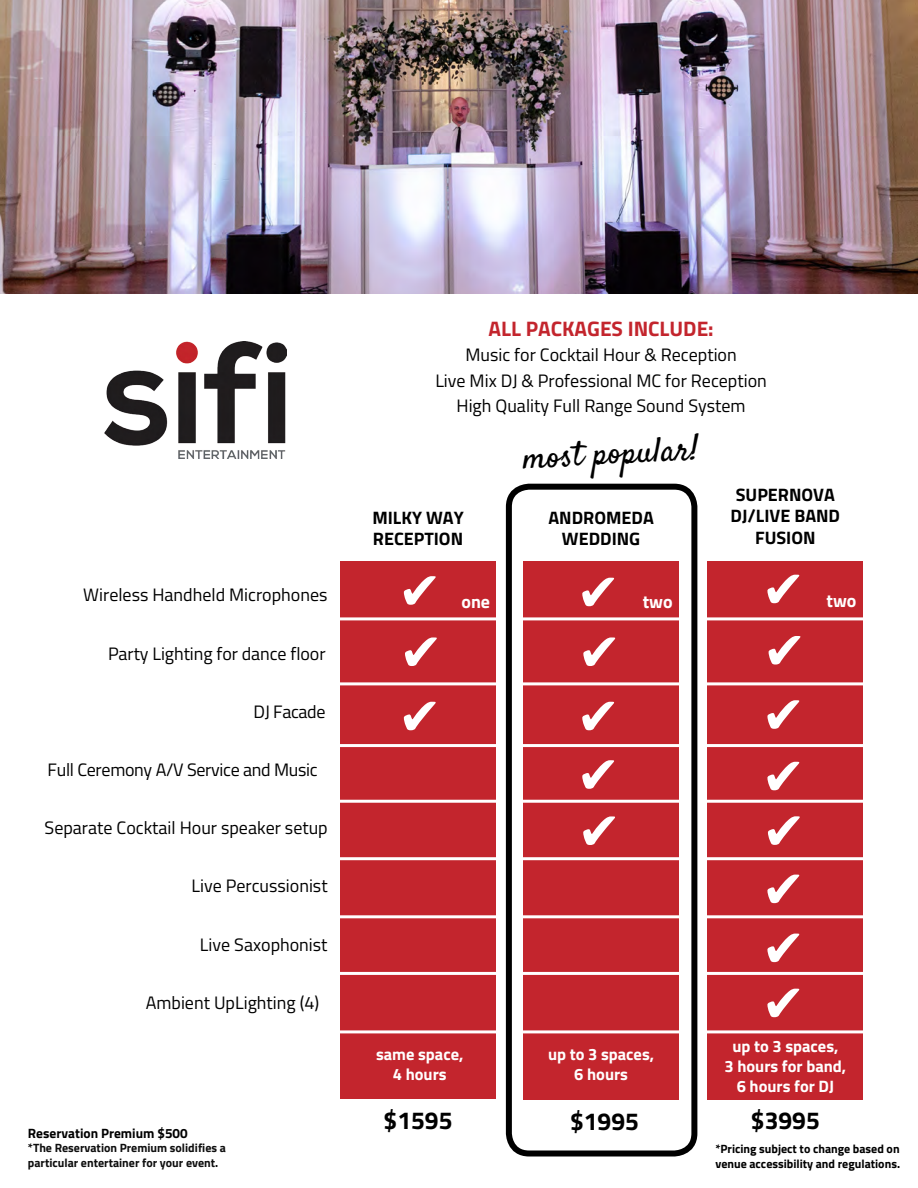
<style>
.page{position:relative;width:918px;height:1188px;background:#fff}
.page>*{position:absolute;margin:0;border:0;box-sizing:border-box;transform-origin:0 0}
.t1{font:700 60px/57.3px "Menlo";color:#fff}
.t2{font:34.5px "Satisfy";color:#000}
.t3{font:700 24.6px "Titillium Web";color:#000}
.t4{font:700 21px "Titillium Web";color:#c3252d}
.t5{font:18px/25.5px "Titillium Web";color:#000;text-align:center}
.t6{font:700 18px/21.6px "Titillium Web";color:#000;text-align:center}
.t7{font:700 18px "Titillium Web";color:#fff}
.t8{font:18px "Titillium Web";letter-spacing:-.02em;color:#000}
.t9{font:700 16.5px/19.8px "Titillium Web";color:#fff;text-align:center}
.t10{font:700 13.5px "Titillium Web";color:#000}
.t11{font:700 12px/14.4px "Titillium Web";color:#0e0e0e}
.t12{font:700 12px/14.4px "Titillium Web";color:#000}
.s1{font-family:"Menlo";font-size:60px}
.s2{font-style:inherit}
</style>
<div class="page">
<div style="left:340px;top:561px;width:156px;height:538px;background:#c3252d"></div>
<div style="left:523px;top:561px;width:156px;height:538px;background:#c3252d"></div>
<div style="left:708px;top:561px;width:155px;height:538px;background:#c3252d"></div>
<hr style="left:259px;top:617px;width:606px;height:3px;background:#fff">
<hr style="left:269px;top:682px;width:605px;height:3px;background:#fff">
<hr style="left:266px;top:972px;width:606px;height:3px;background:#fff">
<hr style="left:263px;top:800px;width:606px;height:3px;background:#fff">
<hr style="left:264px;top:857px;width:606px;height:3px;background:#fff">
<hr style="left:268px;top:915px;width:606px;height:3px;background:#fff">
<img style="left:105px;top:341px;width:182px;height:118px">
<hr style="left:258px;top:744px;width:606px;height:3px;background:#fff">
<hr style="left:327px;top:1030px;width:545px;height:3px;background:#fff">
<div style="left:506px;top:484px;width:191px;height:672px;border:6px solid #000;border-radius:20px"></div>
<img style="left:1px;top:1px;width:916px;height:292px">
<p class="t4" style="left:489px;top:312px;width:227px">ALL PACKAGES INCLUDE:</p>
<p class="t5" style="left:435px;top:341px;width:333px">Music for Cocktail Hour &amp; Reception<br>Live Mix DJ &amp; Professional MC for Reception<br>High Quality Full Range Sound System</p>
<p class="t5" style="left:83px;top:582px;width:246px">Wireless Handheld Microphones</p>
<p class="t5" style="left:108px;top:640px;width:219px">Party Lighting for dance floor</p>
<p class="t8" style="left:253px;top:698px;width:73px">DJ Facade</p>
<p class="t5" style="left:48px;top:756px;width:272px">Full Ceremony A/V Service and Music</p>
<p class="t5" style="left:45px;top:814px;width:285px">Separate Cocktail Hour speaker setup</p>
<p class="t5" style="left:192px;top:873px;width:138px">Live Percussionist</p>
<p class="t5" style="left:200px;top:931px;width:129px">Live Saxophonist</p>
<p class="t5" style="left:146px;top:989px;width:175px">Ambient UpLighting (4)</p>
<h2 class="t2" style="left:521px;top:436px;width:178px;rotate:-3deg">most popular!</h2>
<p class="t6" style="left:372px;top:505px;width:93px;text-align:left">MILKY WAY<br>RECEPTION</p>
<p class="t6" style="left:548px;top:505px;width:107px">ANDROMEDA<br>WEDDING</p>
<p class="t6" style="left:731px;top:483px;width:111px">SUPERNOVA<br>DJ/LIVE BAND<br>FUSION</p>
<p class="t7" style="left:402px;top:588px;width:90px"><span class="s1">✔</span> one</p>
<p class="t7" style="left:580px;top:588px;width:94px"><span class="s1">✔</span> two</p>
<p class="t7" style="left:765px;top:587px;width:93px"><span class="s1">✔</span> two</p>
<h1 class="t1" style="left:403px;top:621px;width:216px">✔ ✔</h1>
<h1 class="t1" style="left:766px;top:619px;width:38px">✔</h1>
<h1 class="t1" style="left:580px;top:685px;width:39px;text-align:justify;text-indent:-178px">✔ ✔ ✔ ✔</h1>
<h1 class="t1" style="left:765px;top:682px;width:38px;line-height:61.5px">✔ ✔</h1>
<h1 class="t1" style="left:766px;top:800px;width:38px">✔</h1>
<h1 class="t1" style="left:765px;top:858px;width:38px">✔</h1>
<h1 class="t1" style="left:765px;top:917px;width:38px">✔</h1>
<h1 class="t1" style="left:765px;top:972px;width:38px">✔</h1>
<p class="t9" style="left:376px;top:1044px;width:89px">same space,<br>4 hours</p>
<p class="t9" style="left:548px;top:1043px;width:108px">up to 3 spaces,<br>6 hours</p>
<p class="t9" style="left:725px;top:1036px;width:123px">up to 3 spaces,<br>3 hours for band,<br>6 hours for DJ</p>
<h3 class="t3" style="left:384px;top:1102px;width:70px">$1595</h3>
<h3 class="t3" style="left:570px;top:1102px;width:70px">$1<span class="s2">9</span>95</h3>
<h3 class="t3" style="left:751px;top:1102px;width:70px">$3995</h3>
<p class="t10" style="left:28px;top:1123px;width:161px">Reservation Premium $500</p>
<p class="t11" style="left:28px;top:1140px;width:200px">*The Reservation Premium solidifies a particular entertainer for your event.</p>
<p class="t12" style="left:715px;top:1141px;width:186px">*Pricing subject to change based on venue accessibility and regulations.</p>
</div>
